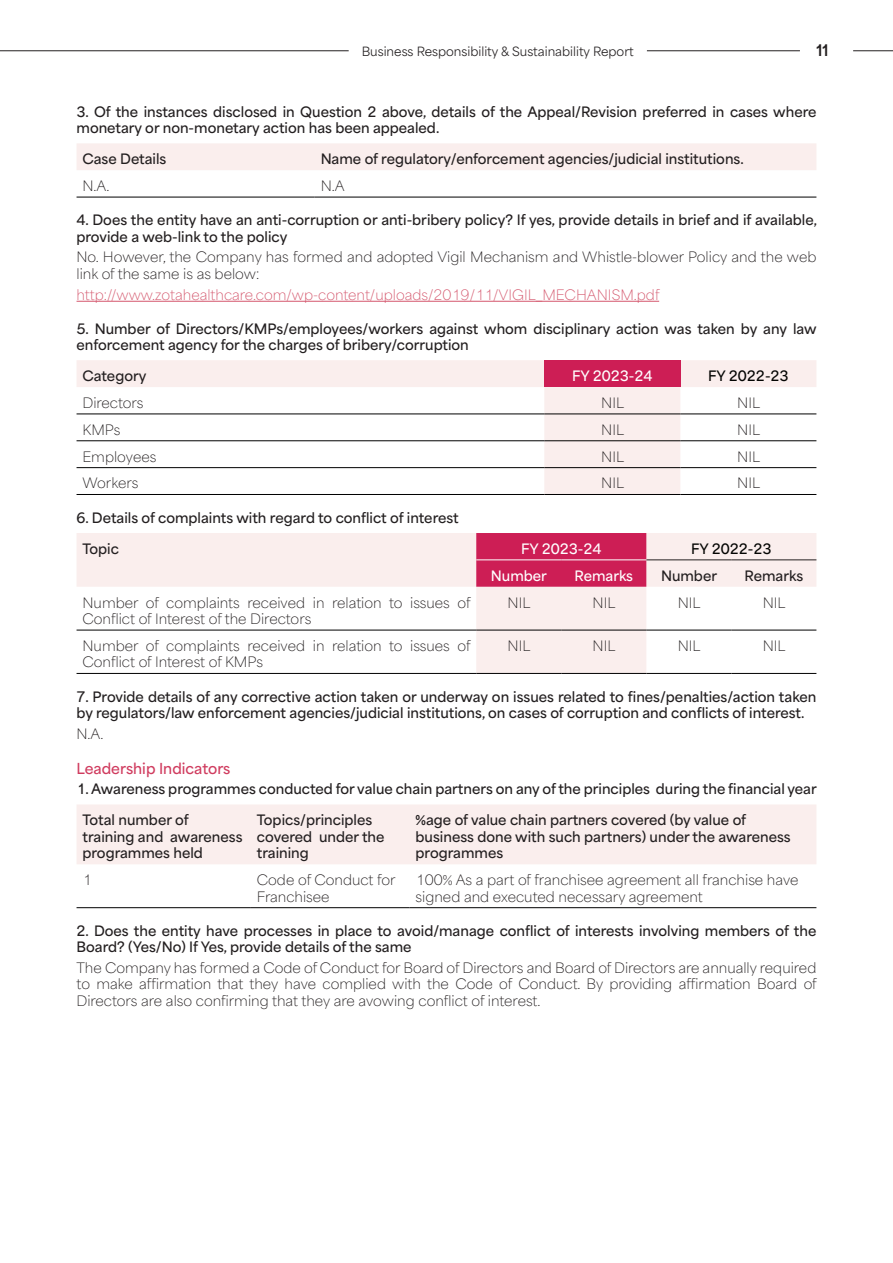
<style>
.page{position:relative;width:893px;height:1263px;background:#fff}
.page>*{position:absolute;margin:0;border:0;box-sizing:border-box;transform-origin:0 0}
.t1{font:700 15px "Area Normal";color:#231f20}
.Level_3_Heading_KB{font:600 14.25px "Area Normal";color:#d03c5f}
.Level_4_Heading_KB{font:600 13.5px/16.2px "Area Normal";color:#231f20}
.Body_Copy_KB{font:100 13.5px/16.5px "Area Normal";color:#231f20}
.Body_Copy_KB-2{font:600 13.5px/16.5px "Area Normal";color:#231f20}
.Body_Copy_KB-3{font:100 13.5px "Area Normal";color:#d4566c}
.Body_Copy_KB-4{font:600 13.5px "Area Normal";color:#fff}
.Body_Copy_KB-5{font:600 13.5px "Area Normal";color:#040503}
.Table_Tab_1_KB{font:100 13.5px "Area Normal";color:#231f20}
.t2{font:12px "Area Normal";color:#231f20}
</style>
<div class="page">
<hr style="left:853px;top:50px;width:40px;height:1px;background:#231f20">
<hr style="left:0;top:50px;width:349px;height:1px;background:#231f20">
<hr style="left:647px;top:50px;width:153px;height:1px;background:#231f20">
<hr style="left:77px;top:301px;width:582px;height:1px;background:#d4566c">
<div style="left:77px;top:143px;width:739px;height:27px;background:#faeeed"></div>
<hr style="left:77px;top:197px;width:238px;height:1px;background:#000">
<hr style="left:315px;top:197px;width:501px;height:1px;background:#000">
<svg style="left:77px;top:360px;width:739px;height:134px"></svg>
<div style="left:544px;top:360px;width:136px;height:27px;background:#cd1e55"></div>
<hr style="left:77px;top:414px;width:467px;height:1px;background:#000">
<hr style="left:544px;top:414px;width:136px;height:1px;background:#000">
<hr style="left:680px;top:414px;width:136px;height:1px;background:#000">
<hr style="left:77px;top:440px;width:467px;height:1px;background:#000">
<hr style="left:544px;top:440px;width:136px;height:1px;background:#000">
<hr style="left:680px;top:440px;width:136px;height:1px;background:#000">
<hr style="left:77px;top:467px;width:467px;height:1px;background:#000">
<hr style="left:544px;top:467px;width:136px;height:1px;background:#000">
<hr style="left:680px;top:467px;width:136px;height:1px;background:#000">
<hr style="left:77px;top:494px;width:467px;height:1px;background:#000">
<hr style="left:544px;top:494px;width:136px;height:1px;background:#000">
<hr style="left:680px;top:494px;width:136px;height:1px;background:#000">
<svg style="left:77px;top:533px;width:739px;height:140px"></svg>
<div style="left:476px;top:533px;width:170px;height:54px;background:#cd1e55"></div>
<hr style="left:646px;top:560px;width:85px;height:1px;background:#231f20">
<hr style="left:731px;top:560px;width:85px;height:1px;background:#231f20">
<hr style="left:476px;top:560px;width:85px;height:1px;background:#fff">
<hr style="left:561px;top:560px;width:85px;height:1px;background:#fff">
<hr style="left:77px;top:630px;width:399px;height:1px;background:#000">
<hr style="left:476px;top:630px;width:85px;height:1px;background:#000">
<hr style="left:561px;top:630px;width:85px;height:1px;background:#000">
<hr style="left:646px;top:630px;width:85px;height:1px;background:#000">
<hr style="left:731px;top:630px;width:85px;height:1px;background:#000">
<hr style="left:77px;top:673px;width:399px;height:1px;background:#000">
<hr style="left:476px;top:673px;width:85px;height:1px;background:#000">
<hr style="left:561px;top:673px;width:85px;height:1px;background:#000">
<hr style="left:646px;top:673px;width:85px;height:1px;background:#000">
<hr style="left:731px;top:673px;width:85px;height:1px;background:#000">
<div style="left:77px;top:805px;width:739px;height:59px;background:#faeeed"></div>
<hr style="left:77px;top:907px;width:174px;height:1px;background:#000">
<hr style="left:251px;top:907px;width:159px;height:1px;background:#000">
<hr style="left:410px;top:907px;width:406px;height:1px;background:#000">
<p class="t2" style="left:362px;top:40px;width:274px">Business Responsibility &amp; Sustainability Report</p>
<p class="t1" style="left:816px;top:36px;width:14px">11</p>
<p class="Level_4_Heading_KB" style="left:77px;top:102px;width:741px">3. Of the instances disclosed in Question 2 above, details of the Appeal/Revision preferred in cases where monetary or non-monetary action has been appealed.</p>
<p class="Body_Copy_KB-2" style="left:83px;top:149px;width:85px">Case Details</p>
<p class="Body_Copy_KB-2" style="left:321px;top:149px;width:425px">Name of regulatory/enforcement agencies/judicial institutions.</p>
<p class="Table_Tab_1_KB" style="left:83px;top:174px;width:28px">N.A.</p>
<p class="Table_Tab_1_KB" style="left:321px;top:174px;width:25px">N.A</p>
<p class="Level_4_Heading_KB" style="left:77px;top:211px;width:742px">4. Does the entity have an anti-corruption or anti-bribery policy? If yes, provide details in brief and if available, provide a web-link to the policy</p>
<p class="Body_Copy_KB" style="left:77px;top:247px;width:741px">No. However, the Company has formed and adopted Vigil Mechanism and Whistle-blower Policy and the web link of the same is as below:</p>
<p class="Body_Copy_KB-3" style="left:77px;top:283px;width:584px">http://www.zotahealthcare.com/wp-content/uploads/2019/11/VIGIL_MECHANISM.pdf</p>
<p class="Level_4_Heading_KB" style="left:77px;top:319px;width:742px">5. Number of Directors/KMPs/employees/workers against whom disciplinary action was taken by any law enforcement agency for the charges of bribery/corruption</p>
<p class="Body_Copy_KB-2" style="left:83px;top:366px;width:65px">Category</p>
<p class="Body_Copy_KB-4" style="left:572px;top:364px;width:82px">FY 2023-24</p>
<p class="Body_Copy_KB-5" style="left:708px;top:364px;width:82px">FY 2022-23</p>
<p class="Body_Copy_KB" style="left:83px;top:393px;width:63px">Directors</p>
<p class="Body_Copy_KB" style="left:601px;top:393px;width:24px">NIL</p>
<p class="Body_Copy_KB" style="left:737px;top:393px;width:24px">NIL</p>
<p class="Body_Copy_KB" style="left:83px;top:420px;width:39px">KMPs</p>
<p class="Body_Copy_KB" style="left:601px;top:420px;width:24px">NIL</p>
<p class="Body_Copy_KB" style="left:737px;top:420px;width:24px">NIL</p>
<p class="Body_Copy_KB" style="left:83px;top:446px;width:75px">Employees</p>
<p class="Body_Copy_KB" style="left:601px;top:446px;width:24px">NIL</p>
<p class="Body_Copy_KB" style="left:737px;top:446px;width:24px">NIL</p>
<p class="Body_Copy_KB" style="left:83px;top:473px;width:57px">Workers</p>
<p class="Body_Copy_KB" style="left:601px;top:473px;width:24px">NIL</p>
<p class="Body_Copy_KB" style="left:737px;top:473px;width:24px">NIL</p>
<p class="Level_4_Heading_KB" style="left:77px;top:508px;width:384px">6. Details of complaints with regard to conflict of interest</p>
<p class="Body_Copy_KB-2" style="left:83px;top:539px;width:38px">Topic</p>
<p class="Body_Copy_KB-4" style="left:521px;top:537px;width:82px">FY 2023-24</p>
<p class="Body_Copy_KB-5" style="left:691px;top:537px;width:82px">FY 2022-23</p>
<p class="Body_Copy_KB-4" style="left:491px;top:563px;width:58px">Number</p>
<p class="Body_Copy_KB-4" style="left:574px;top:563px;width:60px">Remarks</p>
<p class="Body_Copy_KB-2" style="left:661px;top:566px;width:58px">Number</p>
<p class="Body_Copy_KB-2" style="left:745px;top:566px;width:60px">Remarks</p>
<p class="Body_Copy_KB" style="left:83px;top:592px;width:390px">Number of complaints received in relation to issues of<br>Conflict of Interest of the Directors</p>
<p class="Body_Copy_KB" style="left:508px;top:592px;width:24px">NIL</p>
<p class="Body_Copy_KB" style="left:593px;top:592px;width:24px">NIL</p>
<p class="Body_Copy_KB" style="left:678px;top:592px;width:24px">NIL</p>
<p class="Body_Copy_KB" style="left:763px;top:592px;width:24px">NIL</p>
<p class="Body_Copy_KB" style="left:83px;top:636px;width:390px">Number of complaints received in relation to issues of<br>Conflict of Interest of KMPs</p>
<p class="Body_Copy_KB" style="left:508px;top:636px;width:24px">NIL</p>
<p class="Body_Copy_KB" style="left:593px;top:636px;width:24px">NIL</p>
<p class="Body_Copy_KB" style="left:678px;top:636px;width:24px">NIL</p>
<p class="Body_Copy_KB" style="left:763px;top:636px;width:24px">NIL</p>
<p class="Level_4_Heading_KB" style="left:77px;top:687px;width:741px">7. Provide details of any corrective action taken or underway on issues related to fines/penalties/action taken by regulators/law enforcement agencies/judicial institutions, on cases of corruption and conflicts of interest.</p>
<p class="Body_Copy_KB" style="left:77px;top:723px;width:28px">N.A.</p>
<p class="Level_3_Heading_KB" style="left:77px;top:755px;width:155px">Leadership Indicators</p>
<p class="Level_4_Heading_KB" style="left:77px;top:779px;width:742px">1. Awareness programmes conducted for value chain partners on any of the principles during the financial year</p>
<p class="Body_Copy_KB-2" style="left:83px;top:810px;width:161px">Total number of training and awareness programmes held</p>
<p class="Body_Copy_KB-2" style="left:257px;top:810px;width:129px">Topics/principles covered under the training</p>
<p class="Body_Copy_KB-2" style="left:416px;top:810px;width:377px">%age of value chain partners covered (by value of business done with such partners) under the awareness programmes</p>
<p class="Body_Copy_KB" style="left:83px;top:870px;width:11px">1</p>
<p class="Body_Copy_KB" style="left:257px;top:870px;width:140px">Code of Conduct for<br>Franchisee</p>
<p class="Body_Copy_KB" style="left:416px;top:870px;width:384px">100% As a part of franchisee agreement all franchise have signed and executed necessary agreement</p>
<p class="Level_4_Heading_KB" style="left:77px;top:921px;width:741px">2. Does the entity have processes in place to avoid/manage conflict of interests involving members of the<br>Board? (Yes/No) If Yes, provide details of the same</p>
<p class="Body_Copy_KB" style="left:77px;top:958px;width:742px;text-align:justify">The Company has formed a Code of Conduct for Board of Directors and Board of Directors are annually required to make affirmation that they have complied with the Code of Conduct. By providing affirmation Board of Directors are also confirming that they are avowing conflict of interest.</p>
</div>
